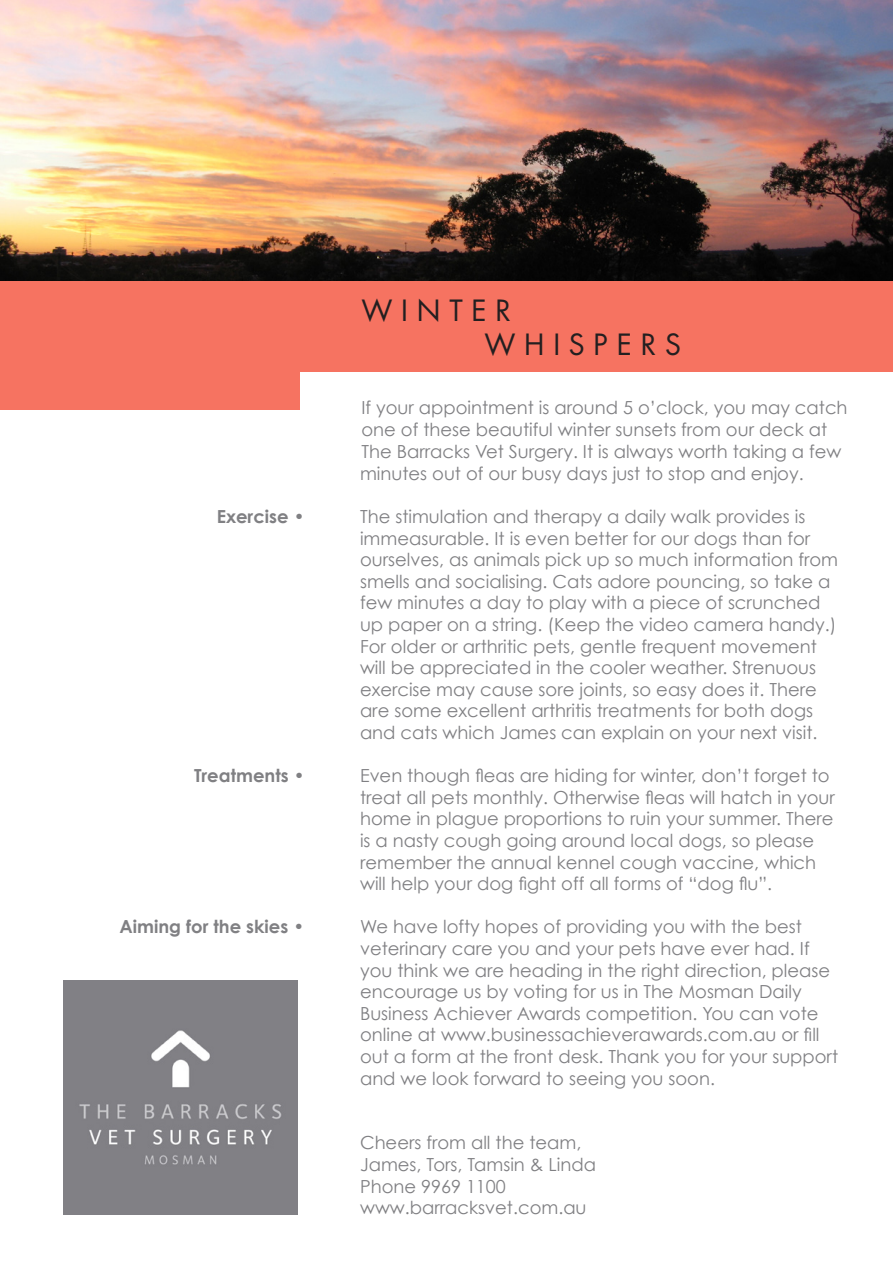
<style>
.page{position:relative;width:893px;height:1263px;background:#fff}
.page>*{position:absolute;margin:0;border:0;box-sizing:border-box;transform-origin:0 0}
.t1{font:28.5px/34.2px "Futura";color:#231f20}
.t2{font:18px/21.6px "Century Gothic";color:#808083}
.t3{font:700 18px "Century Gothic";color:#808083}
</style>
<div class="page">
<div style="left:0;top:268px;width:299px;height:141px;background:#f67361"></div>
<img style="left:0;top:0;width:893px;height:281px">
<div style="left:0;top:281px;width:893px;height:91px;background:#f67361"></div>
<div style="left:63px;top:981px;width:234px;height:234px;background:#818085"></div>
<h1 class="t1" style="left:484px;top:293px;width:198px;text-indent:-123px">W I N T E R<br>W H I S P E R S</h1>
<p class="t2" style="left:360px;top:397px;width:489px">If your appointment is around 5 o’clock, you may catch one of these beautiful winter sunsets from our deck at The Barracks Vet Surgery. It is always worth taking a few minutes out of our busy days just to stop and enjoy.</p>
<p class="t3" style="left:217px;top:505px;width:89px">Exercise •</p>
<p class="t2" style="left:360px;top:505px;width:480px">The stimulation and therapy a daily walk provides is immeasurable. It is even better for our dogs than for ourselves, as animals pick up so much information from smells and socialising. Cats adore pouncing, so take a few minutes a day to play with a piece of scrunched up paper on a string. (Keep the video camera handy.)<br>For older or arthritic pets, gentle frequent movement will be appreciated in the cooler weather. Strenuous exercise may cause sore joints, so easy does it. There are some excellent arthritis treatments for both dogs and cats which James can explain on your next visit.</p>
<p class="t3" style="left:194px;top:764px;width:112px">Treatments •</p>
<p class="t2" style="left:360px;top:764px;width:476px">Even though fleas are hiding for winter, don’t forget to treat all pets monthly. Otherwise fleas will hatch in your home in plague proportions to ruin your summer. There is a nasty cough going around local dogs, so please remember the annual kennel cough vaccine, which will help your dog fight off all forms of “dog flu”.</p>
<p class="t3" style="left:120px;top:915px;width:186px">Aiming for the skies •</p>
<p class="t2" style="left:360px;top:916px;width:480px">We have lofty hopes of providing you with the best veterinary care you and your pets have ever had. If you think we are heading in the right direction, please encourage us by voting for us in The Mosman Daily Business Achiever Awards competition. You can vote online at www.businessachieverawards.com.au or fill out a form at the front desk. Thank you for your support and we look forward to seeing you soon.</p>
<p class="t2" style="left:360px;top:1132px;width:238px">Cheers from all the team,<br>James, Tors, Tamsin &amp; Linda<br>Phone 9969 1100 www.barracksvet.com.au</p>
</div>
